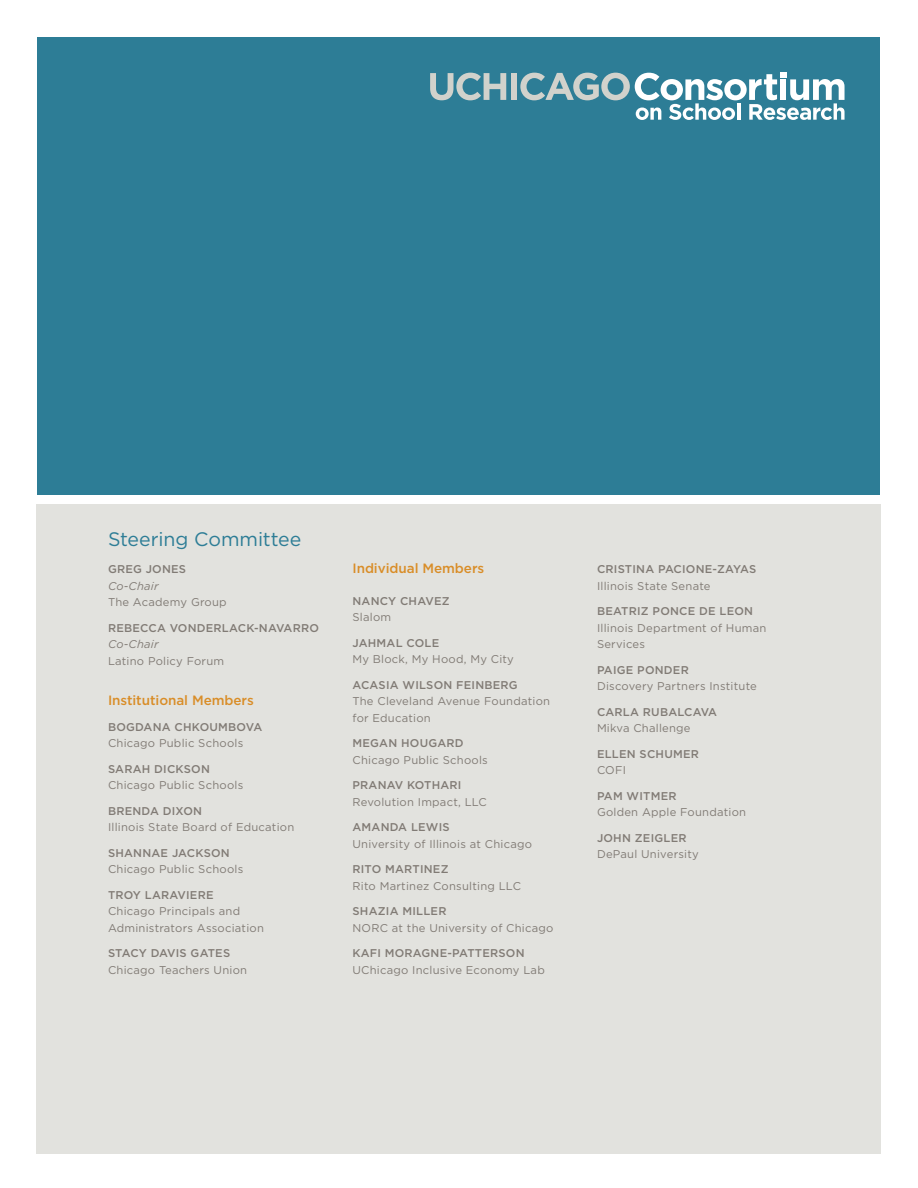
<style>
.page{position:relative;width:918px;height:1188px;background:#fff}
.page>*{position:absolute;margin:0;border:0;box-sizing:border-box;transform-origin:0 0}
.Directory_Name-Gotha{font:19.5px "Gotham";letter-spacing:-.005em;color:#2d7d96}
.Directory_C_Head{font:500 13.5px "Gotham";letter-spacing:-.005em;color:#d98d28}
.Directory_Text-Gotha{font:11.25px/16.5px "Gotham";letter-spacing:.02em;color:#817b75}
.Directory_Name-Gotha-2{font:500 11.25px "Gotham";letter-spacing:.02em;color:#817b75}
.Directory_Text-Gotha-2{font:italic 11.25px "Gotham";letter-spacing:.02em;color:#817b75}
.s1{font-style:italic}
</style>
<div class="page">
<div style="left:37px;top:38px;width:842px;height:457px;background:#2d7d96"></div>
<div style="left:36px;top:504px;width:844px;height:649px;background:#e2e2de"></div>
<div style="left:511px;top:73px;width:6px;height:27px;background:#d1d2cc"></div>
<svg style="left:520px;top:72px;width:325px;height:48px"></svg>
<svg style="left:430px;top:73px;width:76px;height:27px"></svg>
<p class="Directory_Name-Gotha" style="left:108px;top:527px;width:195px">Steering Committee</p>
<p class="Directory_Name-Gotha-2" style="left:108px;top:562px;width:80px">GREG JONES</p>
<p class="Directory_Text-Gotha" style="left:108px;top:577px;width:120px"><span class="s1">Co-Chair<br></span>The Academy Group</p>
<p class="Directory_Name-Gotha-2" style="left:108px;top:620px;width:213px">REBECCA VONDERLACK-NAVARRO</p>
<p class="Directory_Text-Gotha-2" style="left:108px;top:637px;width:52px">Co-Chair</p>
<p class="Directory_Text-Gotha" style="left:108px;top:652px;width:118px">Latino Policy Forum</p>
<p class="Directory_C_Head" style="left:108px;top:692px;width:147px">Institutional Members</p>
<p class="Directory_Name-Gotha-2" style="left:108px;top:719px;width:156px">BOGDANA CHKOUMBOVA</p>
<p class="Directory_Text-Gotha" style="left:108px;top:735px;width:137px">Chicago Public Schools</p>
<p class="Directory_Name-Gotha-2" style="left:108px;top:761px;width:103px">SARAH DICKSON</p>
<p class="Directory_Text-Gotha" style="left:108px;top:777px;width:137px">Chicago Public Schools</p>
<p class="Directory_Name-Gotha-2" style="left:108px;top:803px;width:96px">BRENDA DIXON</p>
<p class="Directory_Text-Gotha" style="left:108px;top:819px;width:188px">Illinois State Board of Education</p>
<p class="Directory_Name-Gotha-2" style="left:108px;top:845px;width:123px">SHANNAE JACKSON</p>
<p class="Directory_Text-Gotha" style="left:108px;top:861px;width:137px">Chicago Public Schools</p>
<p class="Directory_Name-Gotha-2" style="left:108px;top:887px;width:107px">TROY LARAVIERE</p>
<p class="Directory_Text-Gotha" style="left:108px;top:903px;width:157px">Chicago Principals and<br>Administrators Association</p>
<p class="Directory_Name-Gotha-2" style="left:108px;top:946px;width:124px">STACY DAVIS GATES</p>
<p class="Directory_Text-Gotha" style="left:108px;top:961px;width:141px">Chicago Teachers Union</p>
<p class="Directory_C_Head" style="left:352px;top:560px;width:133px">Individual Members</p>
<p class="Directory_Name-Gotha-2" style="left:352px;top:593px;width:99px">NANCY CHAVEZ</p>
<p class="Directory_Text-Gotha" style="left:352px;top:609px;width:40px">Slalom</p>
<p class="Directory_Name-Gotha-2" style="left:352px;top:635px;width:88px">JAHMAL COLE</p>
<p class="Directory_Text-Gotha" style="left:352px;top:651px;width:163px">My Block, My Hood, My City</p>
<p class="Directory_Name-Gotha-2" style="left:352px;top:677px;width:167px">ACASIA WILSON FEINBERG</p>
<p class="Directory_Text-Gotha" style="left:352px;top:693px;width:199px">The Cleveland Avenue Foundation for Education</p>
<p class="Directory_Name-Gotha-2" style="left:352px;top:736px;width:113px">MEGAN HOUGARD</p>
<p class="Directory_Text-Gotha" style="left:352px;top:751px;width:137px">Chicago Public Schools</p>
<p class="Directory_Name-Gotha-2" style="left:352px;top:778px;width:111px">PRANAV KOTHARI</p>
<p class="Directory_Text-Gotha" style="left:352px;top:793px;width:136px">Revolution Impact, LLC</p>
<p class="Directory_Name-Gotha-2" style="left:352px;top:820px;width:99px">AMANDA LEWIS</p>
<p class="Directory_Text-Gotha" style="left:352px;top:835px;width:181px">University of Illinois at Chicago</p>
<p class="Directory_Name-Gotha-2" style="left:352px;top:862px;width:98px">RITO MARTINEZ</p>
<p class="Directory_Text-Gotha" style="left:352px;top:877px;width:170px">Rito Martinez Consulting LLC</p>
<p class="Directory_Name-Gotha-2" style="left:352px;top:904px;width:95px">SHAZIA MILLER</p>
<p class="Directory_Text-Gotha" style="left:352px;top:919px;width:203px">NORC at the University of Chicago</p>
<p class="Directory_Name-Gotha-2" style="left:352px;top:946px;width:174px">KAFI MORAGNE-PATTERSON</p>
<p class="Directory_Text-Gotha" style="left:352px;top:961px;width:194px">UChicago Inclusive Economy Lab</p>
<p class="Directory_Name-Gotha-2" style="left:597px;top:562px;width:161px">CRISTINA PACIONE-ZAYAS</p>
<p class="Directory_Text-Gotha" style="left:597px;top:577px;width:115px">Illinois State Senate</p>
<p class="Directory_Name-Gotha-2" style="left:597px;top:604px;width:158px">BEATRIZ PONCE DE LEON</p>
<p class="Directory_Text-Gotha" style="left:597px;top:619px;width:171px">Illinois Department of Human<br>Services</p>
<p class="Directory_Name-Gotha-2" style="left:597px;top:662px;width:93px">PAIGE PONDER</p>
<p class="Directory_Text-Gotha" style="left:597px;top:678px;width:161px">Discovery Partners Institute</p>
<p class="Directory_Name-Gotha-2" style="left:597px;top:704px;width:122px">CARLA RUBALCAVA</p>
<p class="Directory_Text-Gotha" style="left:597px;top:720px;width:95px">Mikva Challenge</p>
<p class="Directory_Name-Gotha-2" style="left:597px;top:746px;width:103px">ELLEN SCHUMER</p>
<p class="Directory_Text-Gotha" style="left:597px;top:762px;width:30px">COFI</p>
<p class="Directory_Name-Gotha-2" style="left:597px;top:788px;width:81px">PAM WITMER</p>
<p class="Directory_Text-Gotha" style="left:597px;top:804px;width:151px">Golden Apple Foundation</p>
<p class="Directory_Name-Gotha-2" style="left:597px;top:830px;width:91px">JOHN ZEIGLER</p>
<p class="Directory_Text-Gotha" style="left:597px;top:846px;width:103px">DePaul University</p>
</div>
